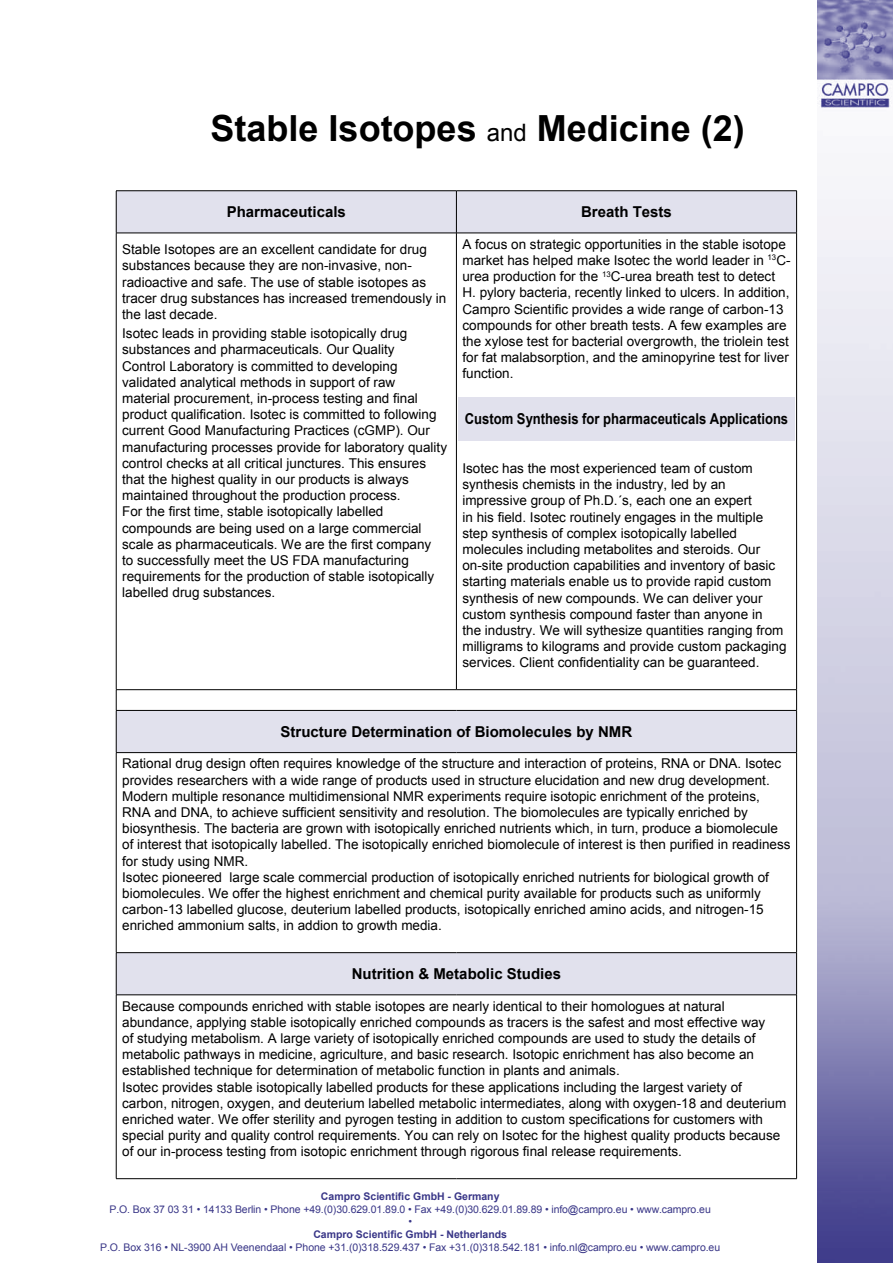
<style>
.page{position:relative;width:893px;height:1263px;background:#fff}
.page>*{position:absolute;margin:0;border:0;box-sizing:border-box;transform-origin:0 0}
.t1{font:700 36px "Arial";color:#000}
.t2{font:700 15px "Arial";color:#000}
.t3{font:700 15px "Arial";color:#000;scale:.87 1}
.t4{font:13.5px/16.2px "Arial";color:#000}
.t5{font:10.5px/12.6px "Arial";letter-spacing:-.01em;color:#393687;text-align:center}
.t6{font:700 10.5px "Arial";color:#393687}
.s1{font-weight:400;font-size:24px}
</style>
<div class="page">
<img style="left:817px;top:0;width:76px;height:1263px">
<div style="left:117px;top:191px;width:679px;height:803px;background:#e1e1ed"></div>
<svg style="left:117px;top:234px;width:679px;height:718px"></svg>
<hr style="left:116px;top:190px;width:340px;height:1px;background:#000">
<hr style="left:116px;top:191px;width:1px;height:42px;background:#000">
<hr style="left:456px;top:190px;width:341px;height:1px;background:#000">
<hr style="left:456px;top:191px;width:1px;height:42px;background:#000">
<hr style="left:796px;top:191px;width:1px;height:42px;background:#000">
<hr style="left:116px;top:233px;width:340px;height:1px;background:#000">
<hr style="left:116px;top:233px;width:1px;height:456px;background:#000">
<hr style="left:456px;top:233px;width:341px;height:1px;background:#000">
<hr style="left:456px;top:233px;width:1px;height:456px;background:#000">
<hr style="left:796px;top:233px;width:1px;height:456px;background:#000">
<hr style="left:116px;top:689px;width:340px;height:1px;background:#000">
<svg style="left:116px;top:690px;width:1px;height:20px"></svg>
<hr style="left:456px;top:689px;width:341px;height:1px;background:#000">
<svg style="left:796px;top:690px;width:1px;height:20px"></svg>
<hr style="left:116px;top:710px;width:340px;height:1px;background:#000">
<hr style="left:116px;top:711px;width:1px;height:41px;background:#000">
<hr style="left:456px;top:710px;width:341px;height:1px;background:#000">
<hr style="left:796px;top:711px;width:1px;height:41px;background:#000">
<hr style="left:116px;top:752px;width:340px;height:1px;background:#000">
<hr style="left:116px;top:753px;width:1px;height:199px;background:#000">
<hr style="left:456px;top:752px;width:341px;height:1px;background:#000">
<hr style="left:796px;top:753px;width:1px;height:199px;background:#000">
<hr style="left:116px;top:952px;width:340px;height:1px;background:#000">
<hr style="left:116px;top:953px;width:1px;height:42px;background:#000">
<hr style="left:456px;top:952px;width:341px;height:1px;background:#000">
<hr style="left:796px;top:953px;width:1px;height:42px;background:#000">
<hr style="left:116px;top:994px;width:340px;height:1px;background:#000">
<hr style="left:116px;top:995px;width:1px;height:183px;background:#000">
<hr style="left:456px;top:994px;width:341px;height:1px;background:#000">
<hr style="left:796px;top:995px;width:1px;height:183px;background:#000">
<hr style="left:116px;top:1178px;width:340px;height:1px;background:#000">
<hr style="left:456px;top:1178px;width:341px;height:1px;background:#000">
<div style="left:458px;top:397px;width:336px;height:44px;background:#e1e1ed"></div>
<h1 class="t1" style="left:211px;top:105px;width:536px">Stable Isotopes <span class="s1">and</span> Medicine (2)</h1>
<p class="t2" style="left:227px;top:202px;width:121px">Pharmaceuticals</p>
<p class="t2" style="left:581px;top:202px;width:92px">Breath Tests</p>
<p class="t4" style="left:122px;top:241px;width:326px">Stable Isotopes are an excellent candidate for drug substances because they are non-invasive, non&shy;radioactive and safe. The use of stable isotopes as tracer drug substances has increased tremendously in the last decade.</p>
<p class="t4" style="left:122px;top:325px;width:326px">Isotec leads in providing stable isotopically drug substances and pharmaceuticals. Our Quality<br>Control Laboratory is committed to developing validated analytical methods in support of raw<br>material procurement, in-process testing and final product qualification. Isotec is committed to following current Good Manufacturing Practices (cGMP). Our manufacturing processes provide for laboratory quality control checks at all critical junctures. This ensures that the highest quality in our products is always maintained throughout the production process.<br>For the first time, stable isotopically labelled compounds are being used on a large commercial scale as pharmaceuticals. We are the first company<br>to successfully meet the US FDA manufacturing requirements for the production of stable isotopically labelled drug substances.</p>
<p class="t4" style="left:462px;top:236px;width:330px">A focus on strategic opportunities in the stable isotope market has helped make Isotec the world leader in <sup>13</sup>C&shy;urea production for the <sup>13</sup>C-urea breath test to detect H. pylory bacteria, recently linked to ulcers. In addition, Campro Scientific provides a wide range of carbon-13 compounds for other breath tests. A few examples are the xylose test for bacterial overgrowth, the triolein test for fat malabsorption, and the aminopyrine test for liver function.</p>
<p class="t3" style="left:465px;top:409px;width:373px">Custom Synthesis for pharmaceuticals Applications</p>
<p class="t4" style="left:462px;top:460px;width:326px">Isotec has the most experienced team of custom synthesis chemists in the industry, led by an impressive group of Ph.D.´s, each one an expert<br>in his field. Isotec routinely engages in the multiple step synthesis of complex isotopically labelled molecules including metabolites and steroids. Our on-site production capabilities and inventory of basic starting materials enable us to provide rapid custom synthesis of new compounds. We can deliver your custom synthesis compound faster than anyone in<br>the industry. We will sythesize quantities ranging from milligrams to kilograms and provide custom packaging services. Client confidentiality can be guaranteed.</p>
<p class="t2" style="left:281px;top:722px;width:353px">Structure Determination of Biomolecules by NMR</p>
<p class="t4" style="left:122px;top:756px;width:670px">Rational drug design often requires knowledge of the structure and interaction of proteins, RNA or DNA. Isotec provides researchers with a wide range of products used in structure elucidation and new drug development.<br>Modern multiple resonance multidimensional NMR experiments require isotopic enrichment of the proteins, RNA and DNA, to achieve sufficient sensitivity and resolution. The biomolecules are typically enriched by biosynthesis. The bacteria are grown with isotopically enriched nutrients which, in turn, produce a biomolecule of interest that isotopically labelled. The isotopically enriched biomolecule of interest is then purified in readiness for study using NMR.<br>Isotec pioneered large scale commercial production of isotopically enriched nutrients for biological growth of biomolecules. We offer the highest enrichment and chemical purity available for products such as uniformly carbon-13 labelled glucose, deuterium labelled products, isotopically enriched amino acids, and nitrogen-15 enriched ammonium salts, in addion to growth media.</p>
<p class="t2" style="left:352px;top:964px;width:211px">Nutrition &amp; Metabolic Studies</p>
<p class="t4" style="left:122px;top:998px;width:666px">Because compounds enriched with stable isotopes are nearly identical to their homologues at natural abundance, applying stable isotopically enriched compounds as tracers is the safest and most effective way<br>of studying metabolism. A large variety of isotopically enriched compounds are used to study the details of metabolic pathways in medicine, agriculture, and basic research. Isotopic enrichment has also become an established technique for determination of metabolic function in plants and animals.<br>Isotec provides stable isotopically labelled products for these applications including the largest variety of carbon, nitrogen, oxygen, and deuterium labelled metabolic intermediates, along with oxygen-18 and deuterium enriched water. We offer sterility and pyrogen testing in addition to custom specifications for customers with special purity and quality control requirements. You can rely on Isotec for the highest quality products because of our in-process testing from isotopic enrichment through rigorous final release requirements.</p>
<p class="t6" style="left:321px;top:1189px;width:180px">Campro Scientific GmbH - Germany</p>
<p class="t5" style="left:110px;top:1203px;width:603px">P.O. Box 37 03 31 • 14133 Berlin • Phone +49.(0)30.629.01.89.0 • Fax +49.(0)30.629.01.89.89 • info@campro.eu • www.campro.eu •</p>
<p class="t6" style="left:313px;top:1227px;width:195px">Campro Scientific GmbH - Netherlands</p>
<p class="t5" style="left:100px;top:1241px;width:622px">P.O. Box 316 • NL-3900 AH Veenendaal • Phone +31.(0)318.529.437 • Fax +31.(0)318.542.181 • info.nl@campro.eu • www.campro.eu</p>
</div>
